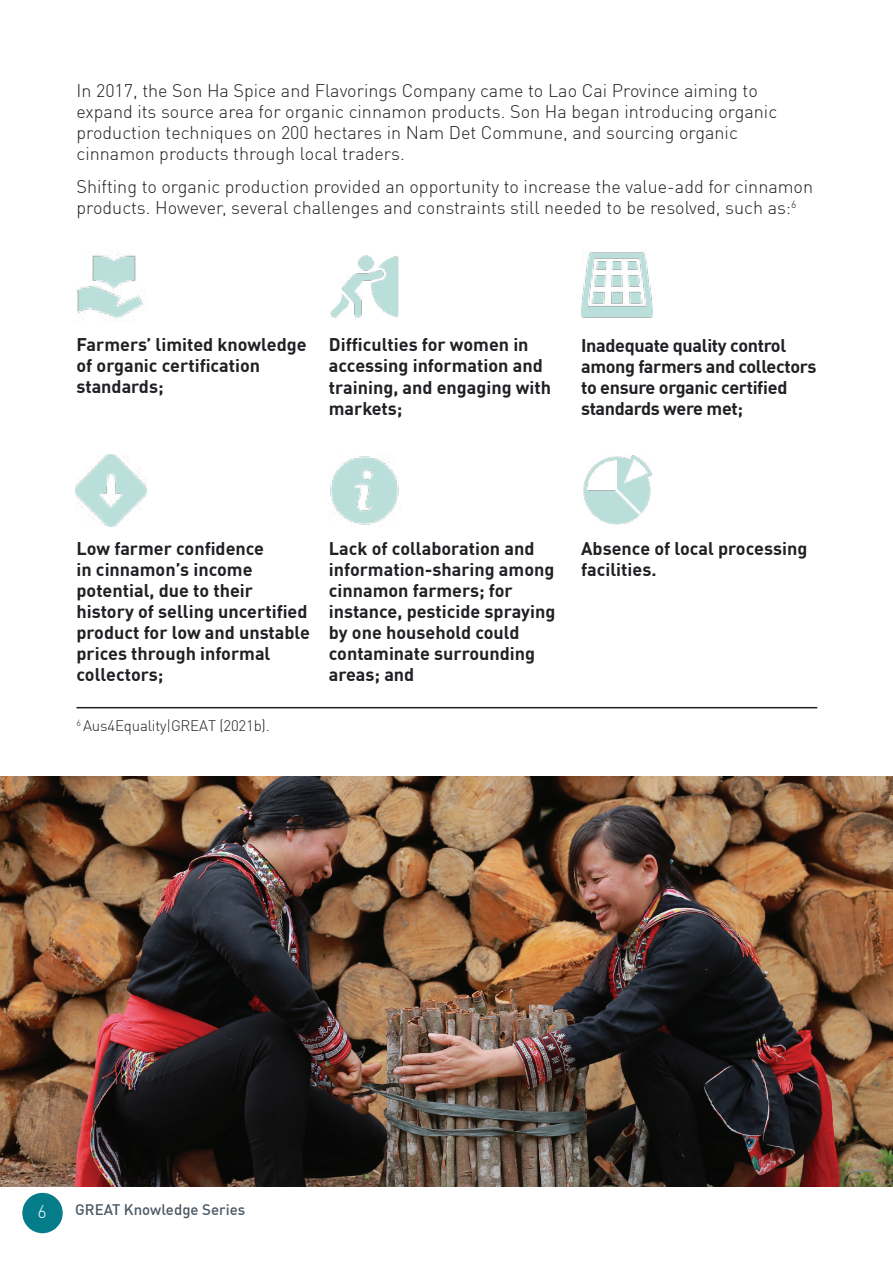
<style>
.page{position:relative;width:893px;height:1263px;background:#fff}
.page>*{position:absolute;margin:0;border:0;box-sizing:border-box;transform-origin:0 0}
.t1{font:700 18px/21px "GMVDIN Pro";color:#202124}
.t2{font:300 18px/21px "GMVDIN Pro";color:#202124}
.t3{font:700 18px/21px "GMVDIN Pro";letter-spacing:-.02em;color:#202124}
.t4{font:300 18px "GMVDIN Pro";color:#fff}
.t5{font:300 15px "GMVDIN Pro";letter-spacing:-.01em;color:#231f20}
.t6{font:500 15px "GMVDIN Pro";color:#4a5966}
</style>
<div class="page">
<hr style="left:892px;top:0;width:1px;height:195px;background:#047c89">
<img style="left:0;top:777px;width:893px;height:409px">
<img style="left:76px;top:255px;width:69px;height:65px">
<img style="left:75px;top:455px;width:72px;height:71px">
<img style="left:330px;top:255px;width:69px;height:63px">
<img style="left:330px;top:456px;width:69px;height:69px">
<img style="left:581px;top:252px;width:72px;height:66px">
<img style="left:583px;top:455px;width:69px;height:70px">
<hr style="left:77px;top:707px;width:740px;height:1px;background:#231f20">
<div style="left:22px;top:1193px;width:41px;height:40px;background:#047c89;border-radius:50%"></div>
<p class="t2" style="left:77px;top:81px;width:702px">In 2017, the Son Ha Spice and Flavorings Company came to Lao Cai Province aiming to expand its source area for organic cinnamon products. Son Ha began introducing organic production techniques on 200 hectares in Nam Det Commune, and sourcing organic cinnamon products through local traders.</p>
<p class="t2" style="left:77px;top:177px;width:738px">Shifting to organic production provided an opportunity to increase the value-add for cinnamon products. However, several challenges and constraints still needed to be resolved, such as:<sup>6</sup></p>
<p class="t1" style="left:77px;top:335px;width:232px">Farmers’ limited knowledge of organic certification standards;</p>
<p class="t1" style="left:329px;top:333px;width:224px">Difficulties for women in accessing information and training, and engaging with markets;</p>
<p class="t3" style="left:581px;top:335px;width:237px">Inadequate quality control among farmers and collectors to ensure organic certified standards were met;</p>
<p class="t1" style="left:77px;top:537px;width:235px">Low farmer confidence<br>in cinnamon’s income potential, due to their history of selling uncertified product for low and unstable prices through informal collectors;</p>
<p class="t1" style="left:329px;top:539px;width:228px">Lack of collaboration and information-sharing among cinnamon farmers; for instance, pesticide spraying by one household could contaminate surrounding areas; and</p>
<p class="t1" style="left:581px;top:539px;width:228px">Absence of local processing facilities.</p>
<p class="t5" style="left:77px;top:719px;width:195px"><sup>6</sup> Aus4Equality|GREAT (2021b).</p>
<p class="t4" style="left:37px;top:1204px;width:11px">6</p>
<p class="t6" style="left:75px;top:1204px;width:172px">GREAT Knowledge Series</p>
</div>
